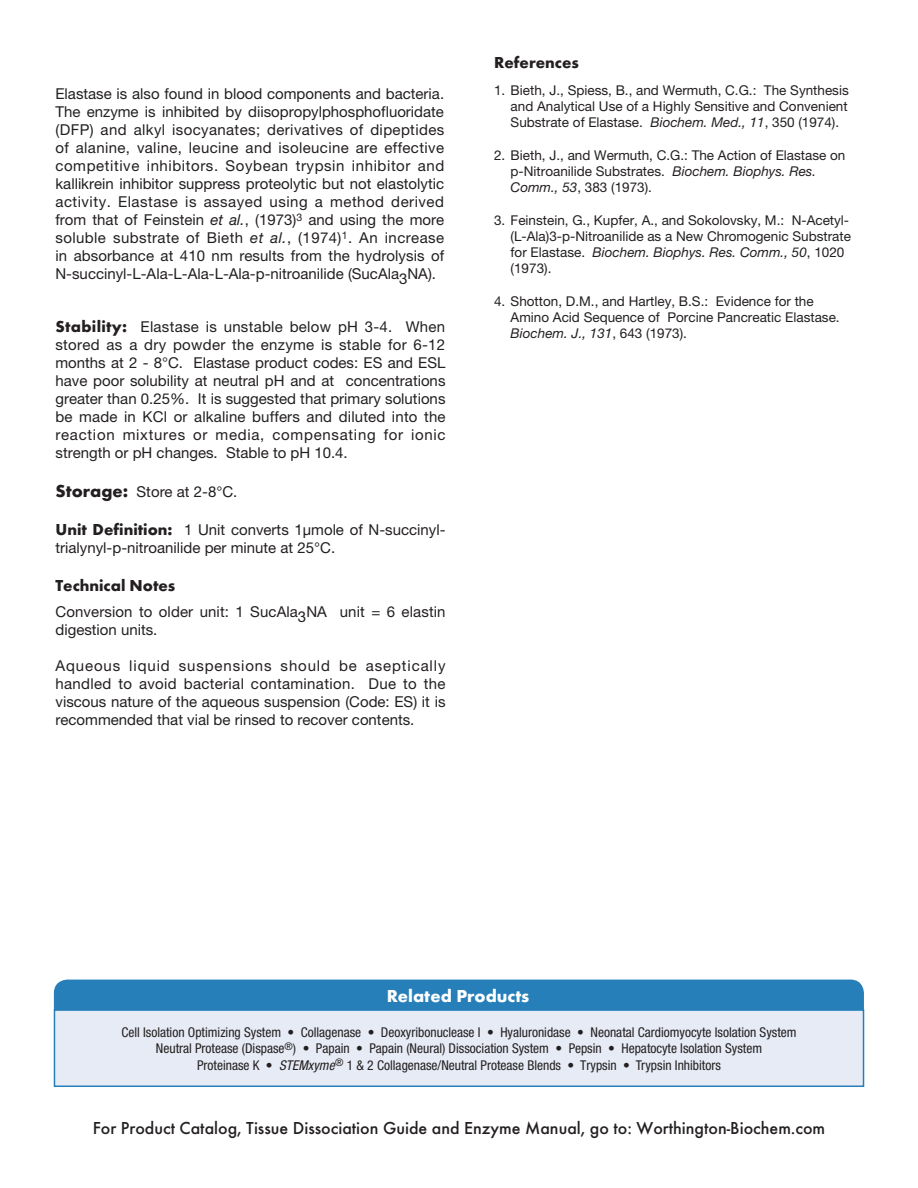
<style>
.page{position:relative;width:918px;height:1188px;background:#fff}
.page>*{position:absolute;margin:0;border:0;box-sizing:border-box;transform-origin:0 0}
.t1{font:500 18px "Futura T";color:#231f20}
.t2{font:700 18px "Futura T";color:#fff}
.t3{font:700 16.5px "Futura T";color:#231f20}
.t4{font:15px/18px "Helvetica Neue";color:#231f20;text-align:justify}
.t5{font:13.5px/16.2px "Helvetica Neue";color:#231f20}
.t6{font:condensed 13.5px/16.5px "Helvetica Neue";color:#231f20;text-align:center}
.s1{font-style:italic}
.s2{font-family:"Futura T";font-weight:700;font-size:16.5px}
.s3{font-family:"Futura T";font-weight:700;font-size:18px}
</style>
<div class="page">
<div style="left:54px;top:1010px;width:810px;height:76px;background:#e6ebf5"></div>
<div style="left:54px;top:1009px;width:810px;height:78px;border:2px solid #277fba"></div>
<div style="left:54px;top:980px;width:810px;height:30px;background:#277fba"></div>
<p class="t4" style="left:55px;top:84px;width:390px">Elastase is also found in blood components and bacteria.<br>The enzyme is inhibited by diisopropylphosphofluoridate (DFP) and alkyl isocyanates; derivatives of dipeptides of alanine, valine, leucine and isoleucine are effective competitive inhibitors. Soybean trypsin inhibitor and kallikrein inhibitor suppress proteolytic but not elastolytic activity. Elastase is assayed using a method derived from that of Feinstein <span class="s1">et al.</span>, (1973)<sup>3</sup> and using the more soluble substrate of Bieth <span class="s1">et al.</span>, (1974)<sup>1</sup>. An increase in absorbance at 410 nm results from the hydrolysis of N-succinyl-L-Ala-L-Ala-L-Ala-p-nitroanilide (SucAla3NA).</p>
<p class="t4" style="left:56px;top:317px;width:392px"><span class="s2">Stability:</span> Elastase is unstable below pH 3-4. When stored as a dry powder the enzyme is stable for 6-12 months at 2 - 8°C. Elastase product codes: ES and ESL have poor solubility at neutral pH and at concentrations greater than 0.25%. It is suggested that primary solutions be made in KCl or alkaline buffers and diluted into the reaction mixtures or media, compensating for ionic strength or pH changes. Stable to pH 10.4.</p>
<p class="t4" style="left:56px;top:483px;width:183px"><span class="s3">Storage:</span> Store at 2-8°C.</p>
<p class="t4" style="left:55px;top:521px;width:392px"><span class="s2">Unit Definition:</span> 1 Unit converts 1µmole of N-succinyl&shy;trialynyl-p-nitroanilide per minute at 25°C.</p>
<p class="t3" style="left:56px;top:576px;width:121px">Technical Notes</p>
<p class="t4" style="left:56px;top:602px;width:392px">Conversion to older unit: 1 SucAla3NA unit = 6 elastin digestion units.</p>
<p class="t4" style="left:56px;top:656px;width:392px">Aqueous liquid suspensions should be aseptically handled to avoid bacterial contamination. Due to the viscous nature of the aqueous suspension (Code: ES) it is recommended that vial be rinsed to recover contents.</p>
<p class="t3" style="left:494px;top:53px;width:86px">References</p>
<p class="t5" style="left:511px;top:82px;width:340px;text-align:justify;text-indent:-16px">1. Bieth, J., Spiess, B., and Wermuth, C.G.: The Synthesis and Analytical Use of a Highly Sensitive and Convenient Substrate of Elastase. <span class="s1">Biochem. Med., 11</span>, 350 (1974).</p>
<p class="t5" style="left:511px;top:147px;width:336px;text-indent:-16px">2. Bieth, J., and Wermuth, C.G.: The Action of Elastase on p-Nitroanilide Substrates. <span class="s1">Biochem. Biophys. Res.<br>Comm., 53</span>, 383 (1973).</p>
<p class="t5" style="left:511px;top:212px;width:342px;text-indent:-16px">3. Feinstein, G., Kupfer, A., and Sokolovsky, M.: N-Acetyl-(L-Ala)3-p-Nitroanilide as a New Chromogenic Substrate for Elastase. <span class="s1">Biochem. Biophys. Res. Comm., 50</span>, 1020 (1973).</p>
<p class="t5" style="left:511px;top:293px;width:331px;text-indent:-16px">4. Shotton, D.M., and Hartley, B.S.: Evidence for the<br>Amino Acid Sequence of Porcine Pancreatic Elastase.<br><span class="s1">Biochem. J., 131</span>, 643 (1973).</p>
<p class="t2" style="left:387px;top:985px;width:144px">Related Products</p>
<p class="t6" style="left:121px;top:1024px;width:677px">Cell Isolation Optimizing System • Collagenase • Deoxyribonuclease I • Hyaluronidase • Neonatal Cardiomyocyte Isolation System<br>Neutral Protease (Dispase<sup>®</sup>) • Papain • Papain (Neural) Dissociation System • Pepsin • Hepatocyte Isolation System<br>Proteinase K • <span class="s1">STEMxyme</span><sup>®</sup> 1 &amp; 2 Collagenase/Neutral Protease Blends • Trypsin • Trypsin Inhibitors</p>
<p class="t1" style="left:93px;top:1117px;width:734px">For Product Catalog, Tissue Dissociation Guide and Enzyme Manual, go to: Worthington-Biochem.com</p>
</div>
